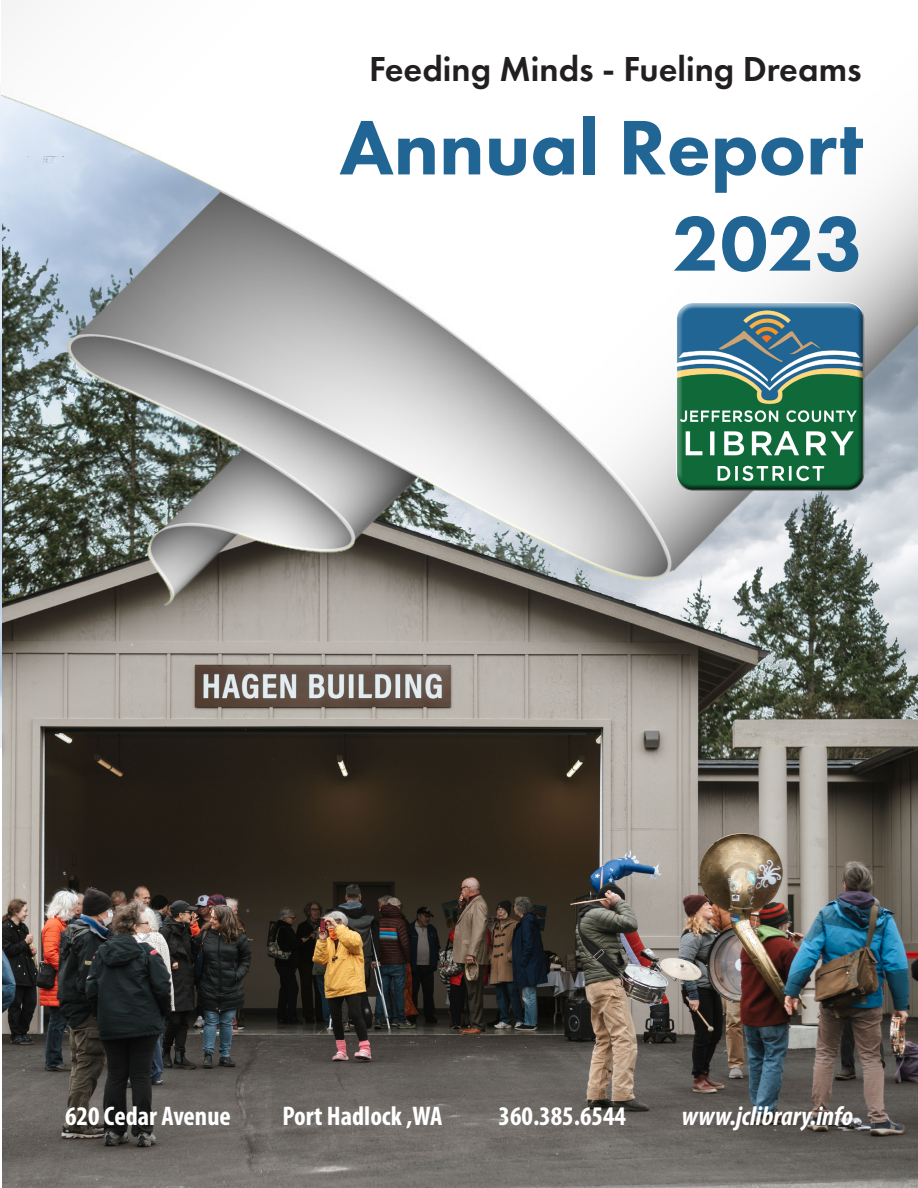
<style>
.page{position:relative;width:918px;height:1188px;background:#fff}
.page>*{position:absolute;margin:0;border:0;box-sizing:border-box;transform-origin:0 0}
.t1{font:800 80.25px "Futura PT";color:#206594}
.t2{font:600 36px "Futura PT";color:#231f20}
.t3{font:700 condensed 27px "Myriad Pro";color:#fff}
.t4{font:italic 700 condensed 27px "Myriad Pro";color:#fff}
</style>
<div class="page">
<img style="left:2px;top:648px;width:916px;height:540px">
<img style="left:2px;top:0;width:916px;height:648px">
<div style="left:676px;top:302px;width:189px;height:180px;background:#fff;opacity:.75"></div>
<div style="left:676px;top:307px;width:189px;height:184px;background:#231f20;opacity:.75"></div>
<p class="t2" style="left:369px;top:46px;width:494px">Feeding Minds - Fueling Dreams</p>
<p class="t1" style="left:339px;top:97px;width:526px">Annual Report</p>
<p class="t1" style="left:672px;top:194px;width:193px">2023</p>
<p class="t3" style="left:65px;top:1099px;width:167px">620 Cedar Avenue</p>
<p class="t3" style="left:282px;top:1099px;width:162px">Port Hadlock ,WA</p>
<p class="t3" style="left:499px;top:1099px;width:129px">360.385.6544</p>
<p class="t4" style="left:682px;top:1099px;width:173px">www.jclibrary.info</p>
</div>
